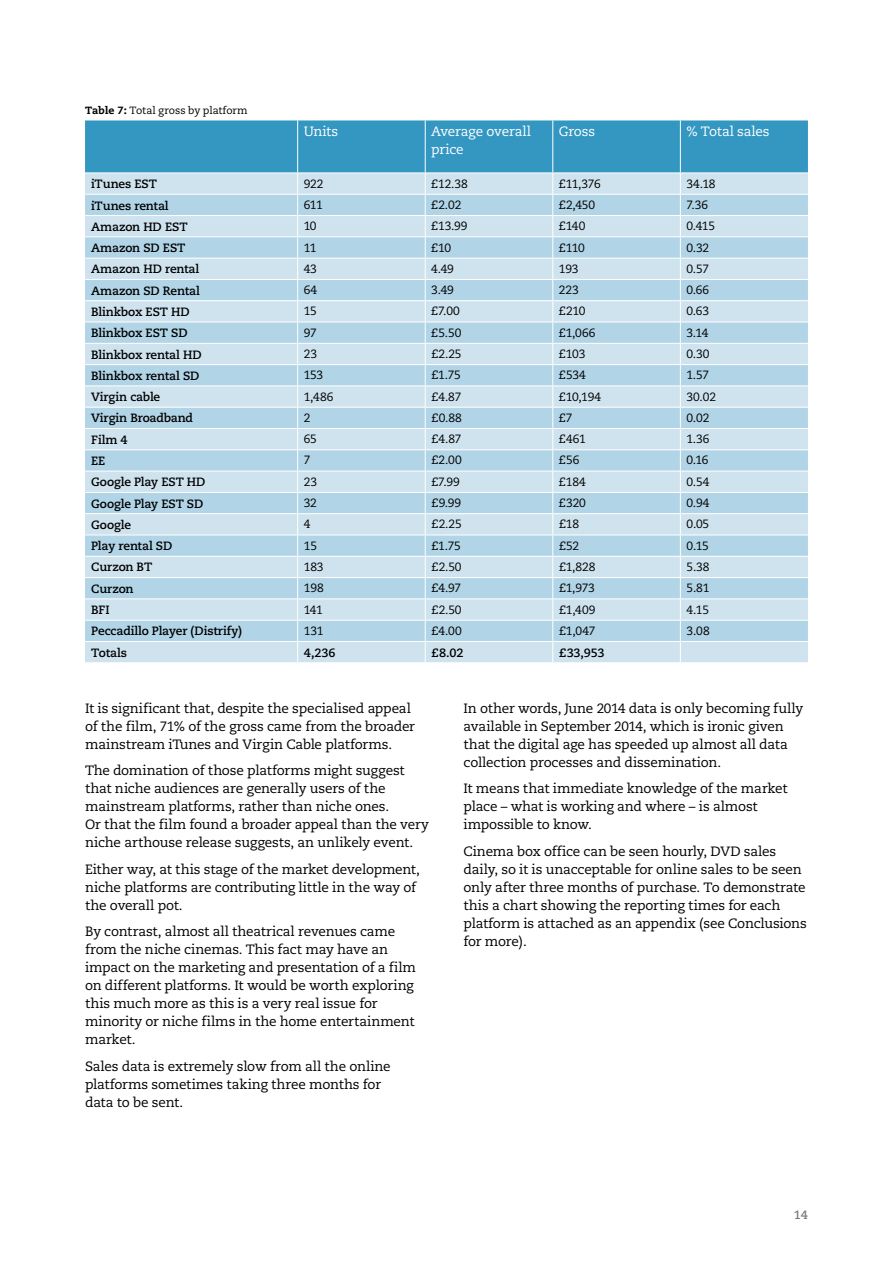
<style>
.page{position:relative;width:893px;height:1263px;background:#fff}
.page>*{position:absolute;margin:0;border:0;box-sizing:border-box;transform-origin:0 0}
.t1{font:13.5px/18px "Caecilia";letter-spacing:-.015em;color:#000}
.t2{font:13.5px/18px "Caecilia";letter-spacing:-.015em;color:#fff}
.t3{font:12px "Caecilia";letter-spacing:-.01em;color:#000}
.t4{font:700 12px "Caecilia";letter-spacing:-.01em;color:#000}
.t5{font:700 12px "Caecilia";color:#77787b}
.t6{font:10.5px "Caecilia";color:#000}
.s1{font-weight:800}
</style>
<div class="page">
<svg style="left:85px;top:120px;width:723px;height:542px;background:#b6d6e7"></svg>
<p class="t6" style="left:85px;top:105px;width:164px"><span class="s1">Table 7:</span> Total gross by platform</p>
<p class="t2" style="left:304px;top:123px;width:36px">Units</p>
<p class="t2" style="left:431px;top:123px;width:101px">Average overall price</p>
<p class="t2" style="left:559px;top:123px;width:38px">Gross</p>
<p class="t2" style="left:686px;top:123px;width:85px">% Total sales</p>
<p class="t4" style="left:91px;top:177px;width:67px">iTunes EST</p>
<p class="t3" style="left:304px;top:177px;width:21px">922</p>
<p class="t3" style="left:431px;top:177px;width:38px">£12.38</p>
<p class="t3" style="left:559px;top:177px;width:43px">£11,376</p>
<p class="t3" style="left:686px;top:177px;width:31px">34.18</p>
<p class="t4" style="left:91px;top:198px;width:79px">iTunes rental</p>
<p class="t3" style="left:304px;top:198px;width:20px">611</p>
<p class="t3" style="left:431px;top:198px;width:32px">£2.02</p>
<p class="t3" style="left:559px;top:198px;width:38px">£2,450</p>
<p class="t3" style="left:686px;top:198px;width:23px">7.36</p>
<p class="t4" style="left:91px;top:220px;width:98px">Amazon HD EST</p>
<p class="t3" style="left:304px;top:219px;width:14px">10</p>
<p class="t3" style="left:431px;top:219px;width:38px">£13.99</p>
<p class="t3" style="left:559px;top:219px;width:28px">£140</p>
<p class="t3" style="left:686px;top:219px;width:30px">0.415</p>
<p class="t4" style="left:91px;top:241px;width:96px">Amazon SD EST</p>
<p class="t3" style="left:304px;top:240px;width:14px">11</p>
<p class="t3" style="left:431px;top:240px;width:21px">£10</p>
<p class="t3" style="left:559px;top:240px;width:27px">£110</p>
<p class="t3" style="left:686px;top:240px;width:24px">0.32</p>
<p class="t4" style="left:91px;top:262px;width:110px">Amazon HD rental</p>
<p class="t3" style="left:304px;top:262px;width:15px">43</p>
<p class="t3" style="left:431px;top:262px;width:24px">4.49</p>
<p class="t3" style="left:559px;top:262px;width:21px">193</p>
<p class="t3" style="left:686px;top:262px;width:24px">0.57</p>
<p class="t4" style="left:91px;top:283px;width:110px">Amazon SD Rental</p>
<p class="t3" style="left:304px;top:283px;width:15px">64</p>
<p class="t3" style="left:431px;top:283px;width:24px">3.49</p>
<p class="t3" style="left:559px;top:283px;width:21px">223</p>
<p class="t3" style="left:686px;top:283px;width:24px">0.66</p>
<p class="t4" style="left:91px;top:305px;width:100px">Blinkbox EST HD</p>
<p class="t3" style="left:304px;top:304px;width:15px">15</p>
<p class="t3" style="left:431px;top:304px;width:30px">£7.00</p>
<p class="t3" style="left:559px;top:304px;width:28px">£210</p>
<p class="t3" style="left:686px;top:304px;width:24px">0.63</p>
<p class="t4" style="left:91px;top:326px;width:98px">Blinkbox EST SD</p>
<p class="t3" style="left:304px;top:326px;width:14px">97</p>
<p class="t3" style="left:431px;top:326px;width:32px">£5.50</p>
<p class="t3" style="left:559px;top:326px;width:38px">£1,066</p>
<p class="t3" style="left:686px;top:326px;width:23px">3.14</p>
<p class="t4" style="left:91px;top:347px;width:112px">Blinkbox rental HD</p>
<p class="t3" style="left:304px;top:347px;width:15px">23</p>
<p class="t3" style="left:431px;top:347px;width:32px">£2.25</p>
<p class="t3" style="left:559px;top:347px;width:28px">£103</p>
<p class="t3" style="left:686px;top:347px;width:25px">0.30</p>
<p class="t4" style="left:91px;top:369px;width:110px">Blinkbox rental SD</p>
<p class="t3" style="left:304px;top:368px;width:21px">153</p>
<p class="t3" style="left:431px;top:368px;width:31px">£1.75</p>
<p class="t3" style="left:559px;top:368px;width:29px">£534</p>
<p class="t3" style="left:686px;top:368px;width:24px">1.57</p>
<p class="t4" style="left:91px;top:390px;width:71px">Virgin cable</p>
<p class="t3" style="left:304px;top:389px;width:31px">1,486</p>
<p class="t3" style="left:431px;top:389px;width:32px">£4.87</p>
<p class="t3" style="left:559px;top:389px;width:44px">£10,194</p>
<p class="t3" style="left:686px;top:389px;width:31px">30.02</p>
<p class="t4" style="left:91px;top:411px;width:104px">Virgin Broadband</p>
<p class="t3" style="left:304px;top:411px;width:8px">2</p>
<p class="t3" style="left:431px;top:411px;width:32px">£0.88</p>
<p class="t3" style="left:559px;top:411px;width:15px">£7</p>
<p class="t3" style="left:686px;top:411px;width:24px">0.02</p>
<p class="t4" style="left:91px;top:432px;width:38px">Film 4</p>
<p class="t3" style="left:304px;top:432px;width:15px">65</p>
<p class="t3" style="left:431px;top:432px;width:32px">£4.87</p>
<p class="t3" style="left:559px;top:432px;width:28px">£461</p>
<p class="t3" style="left:686px;top:432px;width:25px">1.36</p>
<p class="t4" style="left:91px;top:454px;width:16px">EE</p>
<p class="t3" style="left:304px;top:453px;width:8px">7</p>
<p class="t3" style="left:431px;top:453px;width:32px">£2.00</p>
<p class="t3" style="left:559px;top:453px;width:22px">£56</p>
<p class="t3" style="left:686px;top:453px;width:24px">0.16</p>
<p class="t4" style="left:91px;top:475px;width:116px">Google Play EST HD</p>
<p class="t3" style="left:304px;top:475px;width:15px">23</p>
<p class="t3" style="left:431px;top:475px;width:30px">£7.99</p>
<p class="t3" style="left:559px;top:475px;width:28px">£184</p>
<p class="t3" style="left:686px;top:475px;width:25px">0.54</p>
<p class="t4" style="left:91px;top:496px;width:114px">Google Play EST SD</p>
<p class="t3" style="left:304px;top:496px;width:15px">32</p>
<p class="t3" style="left:431px;top:496px;width:31px">£9.99</p>
<p class="t3" style="left:559px;top:496px;width:28px">£320</p>
<p class="t3" style="left:687px;top:496px;width:24px">0.94</p>
<p class="t4" style="left:91px;top:518px;width:41px">Google</p>
<p class="t3" style="left:304px;top:517px;width:8px">4</p>
<p class="t3" style="left:431px;top:517px;width:32px">£2.25</p>
<p class="t3" style="left:559px;top:517px;width:22px">£18</p>
<p class="t3" style="left:687px;top:517px;width:24px">0.05</p>
<p class="t4" style="left:91px;top:539px;width:83px">Play rental SD</p>
<p class="t3" style="left:304px;top:538px;width:15px">15</p>
<p class="t3" style="left:431px;top:538px;width:31px">£1.75</p>
<p class="t3" style="left:559px;top:538px;width:22px">£52</p>
<p class="t3" style="left:687px;top:538px;width:24px">0.15</p>
<p class="t4" style="left:91px;top:560px;width:62px">Curzon BT</p>
<p class="t3" style="left:304px;top:560px;width:21px">183</p>
<p class="t3" style="left:431px;top:560px;width:32px">£2.50</p>
<p class="t3" style="left:559px;top:560px;width:38px">£1,828</p>
<p class="t3" style="left:687px;top:560px;width:25px">5.38</p>
<p class="t4" style="left:91px;top:581px;width:44px">Curzon</p>
<p class="t3" style="left:304px;top:581px;width:21px">198</p>
<p class="t3" style="left:431px;top:581px;width:31px">£4.97</p>
<p class="t3" style="left:559px;top:581px;width:37px">£1,973</p>
<p class="t3" style="left:687px;top:581px;width:24px">5.81</p>
<p class="t4" style="left:91px;top:603px;width:20px">BFI</p>
<p class="t3" style="left:304px;top:602px;width:20px">141</p>
<p class="t3" style="left:431px;top:602px;width:32px">£2.50</p>
<p class="t3" style="left:559px;top:602px;width:38px">£1,409</p>
<p class="t3" style="left:687px;top:602px;width:24px">4.15</p>
<p class="t4" style="left:91px;top:624px;width:152px">Peccadillo Player (Distrify)</p>
<p class="t3" style="left:304px;top:624px;width:21px">131</p>
<p class="t3" style="left:431px;top:624px;width:32px">£4.00</p>
<p class="t3" style="left:559px;top:624px;width:38px">£1,047</p>
<p class="t3" style="left:687px;top:624px;width:25px">3.08</p>
<p class="t4" style="left:91px;top:645px;width:37px">Totals</p>
<p class="t4" style="left:304px;top:645px;width:33px">4,236</p>
<p class="t4" style="left:431px;top:645px;width:34px">£8.02</p>
<p class="t4" style="left:559px;top:645px;width:47px">£33,953</p>
<p class="t1" style="left:85px;top:699px;width:331px">It is significant that, despite the specialised appeal of the film, 71% of the gross came from the broader mainstream iTunes and Virgin Cable platforms.</p>
<p class="t1" style="left:85px;top:762px;width:345px">The domination of those platforms might suggest that niche audiences are generally users of the mainstream platforms, rather than niche ones.<br>Or that the film found a broader appeal than the very niche arthouse release suggests, an unlikely event.</p>
<p class="t1" style="left:85px;top:860px;width:336px">Either way, at this stage of the market development, niche platforms are contributing little in the way of the overall pot.</p>
<p class="t1" style="left:85px;top:923px;width:333px">By contrast, almost all theatrical revenues came from the niche cinemas. This fact may have an impact on the marketing and presentation of a film on different platforms. It would be worth exploring this much more as this is a very real issue for minority or niche films in the home entertainment market.</p>
<p class="t1" style="left:85px;top:1057px;width:307px">Sales data is extremely slow from all the online platforms sometimes taking three months for data to be sent.</p>
<p class="t1" style="left:463px;top:699px;width:341px">In other words, June 2014 data is only becoming fully available in September 2014, which is ironic given that the digital age has speeded up almost all data collection processes and dissemination.</p>
<p class="t1" style="left:463px;top:780px;width:326px">It means that immediate knowledge of the market place – what is working and where – is almost impossible to know.</p>
<p class="t1" style="left:463px;top:842px;width:345px">Cinema box office can be seen hourly, DVD sales daily, so it is unacceptable for online sales to be seen only after three months of purchase. To demonstrate this a chart showing the reporting times for each platform is attached as an appendix (see Conclusions for more).</p>
<p class="t5" style="left:794px;top:1208px;width:16px">14</p>
</div>
